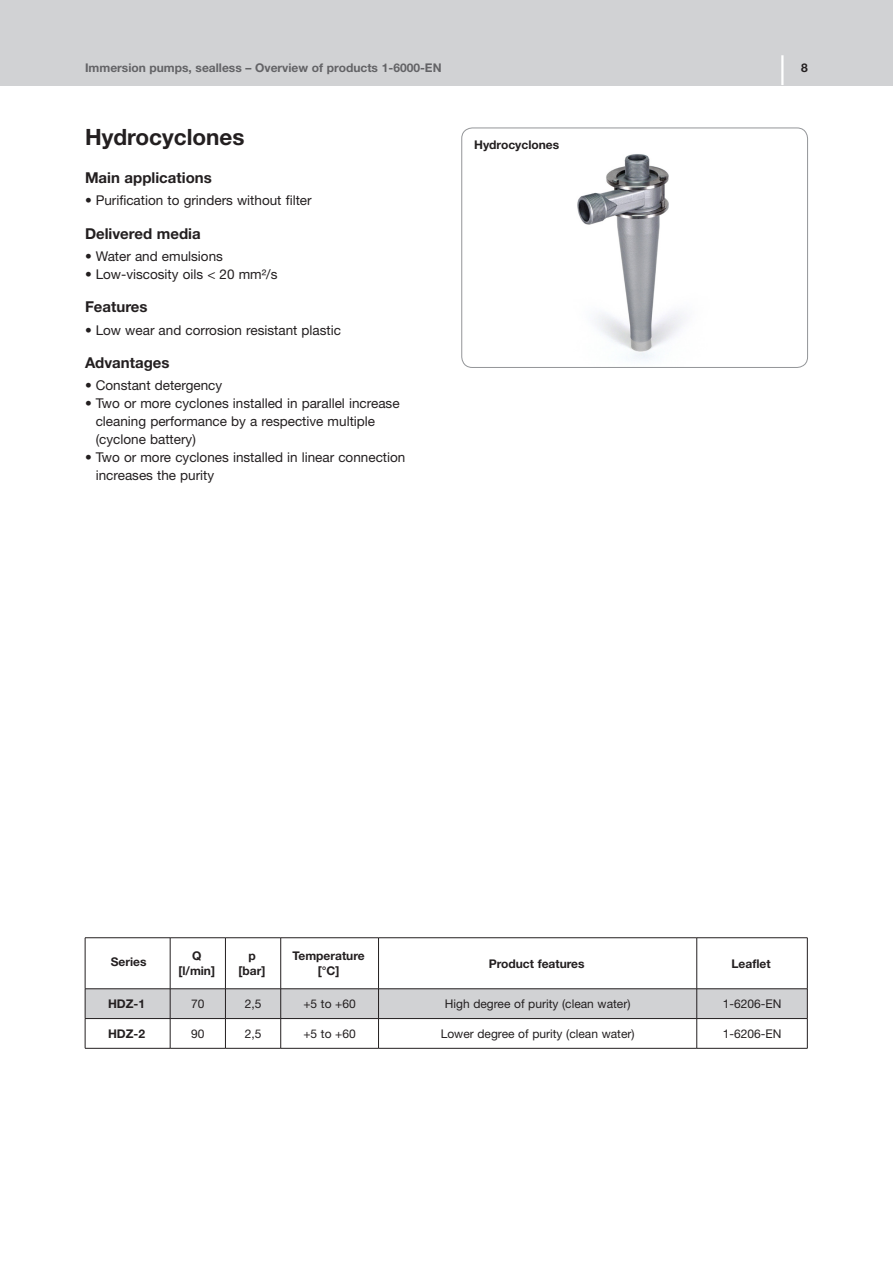
<style>
.page{position:relative;width:893px;height:1263px;background:#fff}
.page>*{position:absolute;margin:0;border:0;box-sizing:border-box;transform-origin:0 0}
.t1{font:700 22.5px "Helvetica Neue";color:#231f20}
.t2{font:700 15px "Helvetica Neue";color:#231f20}
.t3{font:13.5px/18px "Helvetica Neue";color:#231f20}
.t4{font:12px "Helvetica Neue";color:#231f20}
.t5{font:700 12px/15px "Helvetica Neue";color:#231f20;text-align:center}
.t6{font:700 12px "Helvetica Neue";color:#636366}
</style>
<div class="page">
<div style="left:0;top:0;width:893px;height:85px;background:#d1d2d4"></div>
<hr style="left:781px;top:55px;width:2px;height:30px;background:#fff">
<img style="left:577px;top:154px;width:108px;height:207px">
<div style="left:461px;top:128px;width:347px;height:240px;border:1px solid #939598;border-radius:11px"></div>
<hr style="left:85px;top:937px;width:85px;height:1px;background:#231f20">
<hr style="left:85px;top:938px;width:1px;height:51px;background:#231f20">
<hr style="left:170px;top:937px;width:55px;height:1px;background:#231f20">
<hr style="left:170px;top:938px;width:1px;height:51px;background:#231f20">
<hr style="left:225px;top:937px;width:56px;height:1px;background:#231f20">
<hr style="left:225px;top:938px;width:1px;height:51px;background:#231f20">
<hr style="left:281px;top:937px;width:98px;height:1px;background:#231f20">
<hr style="left:280px;top:938px;width:1px;height:51px;background:#231f20">
<hr style="left:379px;top:937px;width:318px;height:1px;background:#231f20">
<hr style="left:378px;top:938px;width:1px;height:51px;background:#231f20">
<hr style="left:697px;top:937px;width:110px;height:1px;background:#231f20">
<hr style="left:696px;top:938px;width:1px;height:51px;background:#231f20">
<hr style="left:807px;top:938px;width:1px;height:51px;background:#231f20">
<hr style="left:85px;top:988px;width:85px;height:1px;background:#231f20">
<hr style="left:85px;top:1018px;width:85px;height:1px;background:#231f20">
<hr style="left:85px;top:1018px;width:1px;height:30px;background:#231f20">
<hr style="left:85px;top:1048px;width:85px;height:1px;background:#231f20">
<hr style="left:170px;top:988px;width:55px;height:1px;background:#231f20">
<hr style="left:225px;top:988px;width:56px;height:1px;background:#231f20">
<hr style="left:281px;top:988px;width:98px;height:1px;background:#231f20">
<hr style="left:379px;top:988px;width:318px;height:1px;background:#231f20">
<hr style="left:697px;top:988px;width:110px;height:1px;background:#231f20">
<div style="left:85px;top:989px;width:723px;height:29px;background:#d1d2d4"></div>
<hr style="left:170px;top:1018px;width:55px;height:1px;background:#231f20">
<hr style="left:170px;top:1018px;width:1px;height:30px;background:#231f20">
<hr style="left:225px;top:1018px;width:56px;height:1px;background:#231f20">
<hr style="left:225px;top:1018px;width:1px;height:30px;background:#231f20">
<hr style="left:281px;top:1018px;width:98px;height:1px;background:#231f20">
<hr style="left:280px;top:1018px;width:1px;height:30px;background:#231f20">
<hr style="left:379px;top:1018px;width:318px;height:1px;background:#231f20">
<hr style="left:378px;top:1018px;width:1px;height:30px;background:#231f20">
<hr style="left:697px;top:1018px;width:110px;height:1px;background:#231f20">
<hr style="left:696px;top:1018px;width:1px;height:30px;background:#231f20">
<hr style="left:807px;top:1018px;width:1px;height:30px;background:#231f20">
<hr style="left:170px;top:1048px;width:55px;height:1px;background:#231f20">
<hr style="left:225px;top:1048px;width:56px;height:1px;background:#231f20">
<hr style="left:281px;top:1048px;width:98px;height:1px;background:#231f20">
<hr style="left:379px;top:1048px;width:318px;height:1px;background:#231f20">
<hr style="left:697px;top:1048px;width:110px;height:1px;background:#231f20">
<p class="t6" style="left:85px;top:61px;width:358px">Immersion pumps, sealless – Overview of products 1-6000-EN</p>
<p class="t5" style="left:801px;top:60px;width:8px">8</p>
<h1 class="t1" style="left:85px;top:123px;width:161px">Hydrocyclones</h1>
<p class="t2" style="left:85px;top:168px;width:128px">Main applications</p>
<p class="t3" style="left:85px;top:191px;width:228px">• Purification to grinders without filter</p>
<p class="t2" style="left:85px;top:224px;width:117px">Delivered media</p>
<p class="t3" style="left:85px;top:247px;width:139px">• Water and emulsions</p>
<p class="t3" style="left:85px;top:265px;width:194px">• Low-viscosity oils &lt; 20 mm²/s</p>
<p class="t2" style="left:85px;top:298px;width:64px">Features</p>
<p class="t3" style="left:85px;top:321px;width:258px">• Low wear and corrosion resistant plastic</p>
<p class="t2" style="left:85px;top:354px;width:86px">Advantages</p>
<p class="t3" style="left:85px;top:376px;width:139px">• Constant detergency</p>
<p class="t3" style="left:96px;top:394px;width:305px;text-indent:-11px">• Two or more cyclones installed in parallel increase cleaning performance by a respective multiple (cyclone battery)</p>
<p class="t3" style="left:96px;top:448px;width:311px;text-indent:-11px">• Two or more cyclones installed in linear connection increases the purity</p>
<p class="t5" style="left:474px;top:137px;width:87px">Hydrocyclones</p>
<p class="t5" style="left:111px;top:954px;width:37px">Series</p>
<p class="t5" style="left:178px;top:948px;width:38px">Q [l/min]</p>
<p class="t5" style="left:239px;top:948px;width:28px">p [bar]</p>
<p class="t5" style="left:292px;top:948px;width:74px">Temperature [°C]</p>
<p class="t5" style="left:489px;top:956px;width:97px">Product features</p>
<p class="t5" style="left:731px;top:956px;width:41px">Leaflet</p>
<p class="t5" style="left:108px;top:996px;width:39px">HDZ-1</p>
<p class="t4" style="left:191px;top:997px;width:15px">70</p>
<p class="t4" style="left:245px;top:997px;width:18px">2,5</p>
<p class="t4" style="left:303px;top:997px;width:54px">+5 to +60</p>
<p class="t4" style="left:445px;top:997px;width:187px">High degree of purity (clean water)</p>
<p class="t4" style="left:723px;top:997px;width:60px">1-6206-EN</p>
<p class="t5" style="left:108px;top:1026px;width:39px">HDZ-2</p>
<p class="t4" style="left:191px;top:1027px;width:15px">90</p>
<p class="t4" style="left:245px;top:1027px;width:18px">2,5</p>
<p class="t4" style="left:303px;top:1027px;width:54px">+5 to +60</p>
<p class="t4" style="left:441px;top:1027px;width:195px">Lower degree of purity (clean water)</p>
<p class="t4" style="left:723px;top:1027px;width:60px">1-6206-EN</p>
</div>
